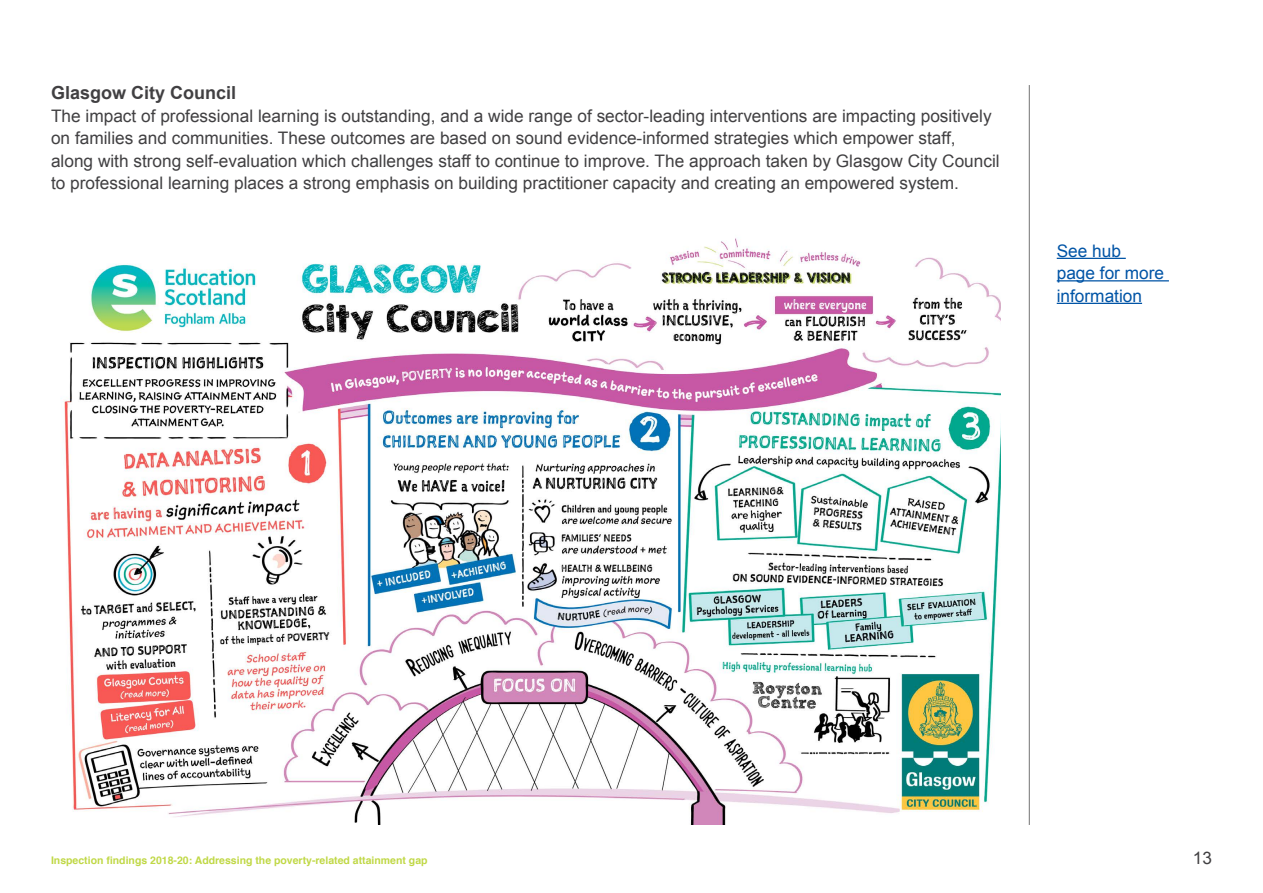
<style>
.page{position:relative;width:1263px;height:893px;background:#fff}
.page>*{position:absolute;margin:0;border:0;box-sizing:border-box;transform-origin:0 0}
.Normal_text{font:700 18px "Arial";color:#414042}
.Normal_text-2{font:17.25px/22.5px "Arial";color:#414042}
.Normal_text-3{font:17.25px/22.5px "Arial";color:#0054a6}
.t1{font:700 10.5px "Helvetica";color:#c0d846}
</style>
<div class="page">
<img style="left:61px;top:238px;width:939px;height:587px">
<hr style="left:1057px;top:258px;width:69px;height:1px;background:#0054a6">
<hr style="left:1057px;top:280px;width:112px;height:1px;background:#0054a6">
<hr style="left:1057px;top:303px;width:85px;height:1px;background:#0054a6">
<hr style="left:1029px;top:85px;width:1px;height:740px;background:#727272">
<p class="Normal_text" style="left:51px;top:81px;width:187px">Glasgow City Council</p>
<p class="Normal_text-2" style="left:51px;top:104px;width:950px">The impact of professional learning is outstanding, and a wide range of sector-leading interventions are impacting positively on families and communities. These outcomes are based on sound evidence-informed strategies which empower staff, along with strong self-evaluation which challenges staff to continue to improve. The approach taken by Glasgow City Council to professional learning places a strong emphasis on building practitioner capacity and creating an empowered system.</p>
<p class="Normal_text-3" style="left:1057px;top:239px;width:109px">See hub<br>page for more information</p>
<p class="t1" style="left:51px;top:852px;width:378px">Inspection findings 2018-20: Addressing the poverty-related attainment gap</p>
<p class="Normal_text-2" style="left:1193px;top:847px;width:21px">13</p>
</div>
